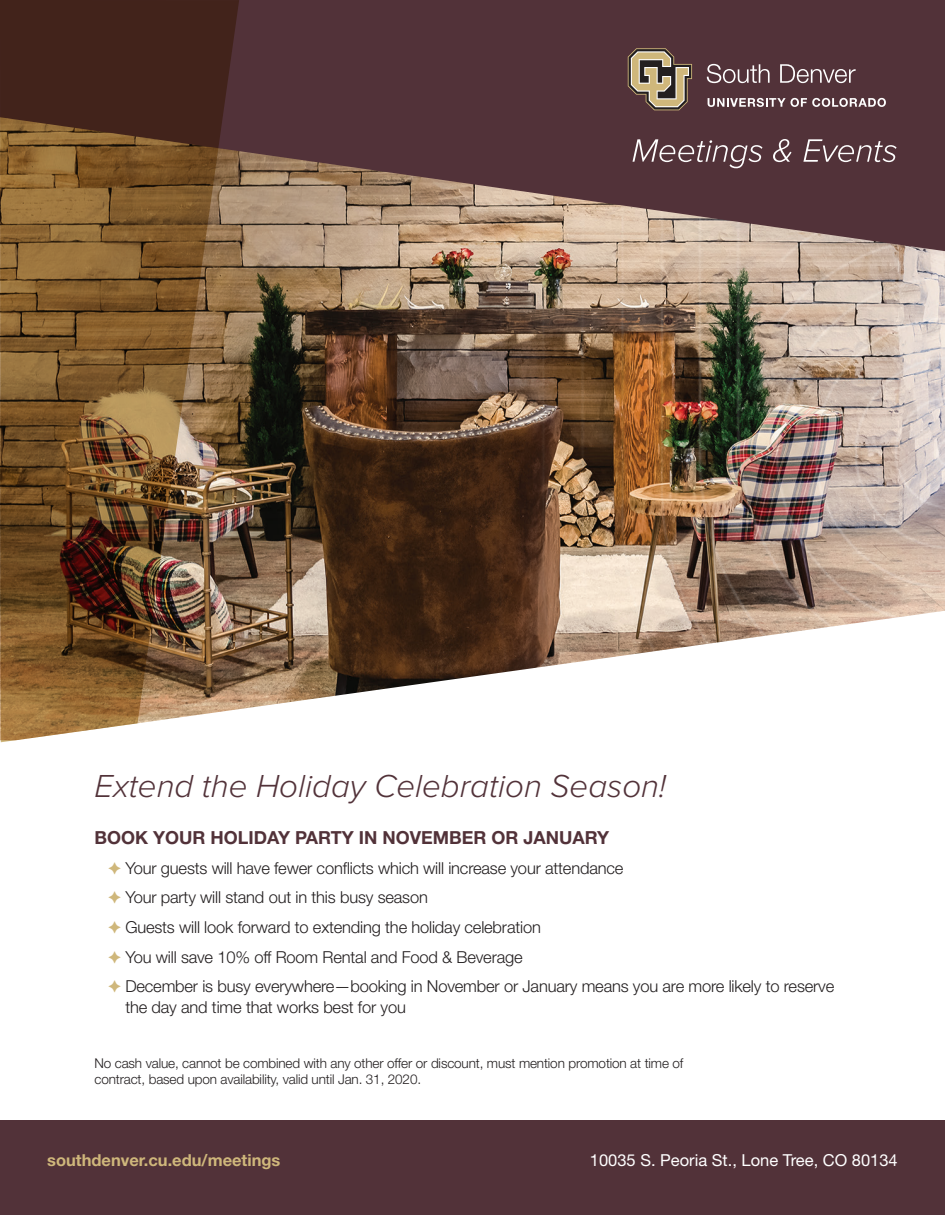
<style>
.page{position:relative;width:945px;height:1215px;background:#fff}
.page>*{position:absolute;margin:0;border:0;box-sizing:border-box;transform-origin:0 0}
.t1{font:italic 300 33px "Proxima Nova";color:#523239}
.t2{font:700 18px "Helvetica Neue LT Std";color:#523239}
.t3{font:300 16.5px/29.7px "Helvetica Neue LT Std";letter-spacing:-.01em;color:#231f20}
.t4{font:16.5px "Helvetica Neue LT Std";color:#fff}
.t5{font:700 16.5px "Helvetica Neue LT Std";color:#cfb77b}
.t6{font:300 13.5px/16.2px "Helvetica Neue LT Std";letter-spacing:-.01em;color:#231f20}
.s1{color:#cfb77b}
</style>
<div class="page">
<div style="left:0;top:0;width:945px;height:307px;background:#523239"></div>
<div style="left:0;top:1120px;width:945px;height:95px;background:#523239"></div>
<img style="left:239px;top:151px;width:706px;height:559px">
<svg style="left:633px;top:139px;width:264px;height:29px"></svg>
<svg style="left:628px;top:48px;width:64px;height:62px"></svg>
<svg style="left:707px;top:64px;width:63px;height:19px"></svg>
<svg style="left:780px;top:64px;width:76px;height:19px"></svg>
<svg style="left:708px;top:98px;width:178px;height:9px"></svg>
<img style="left:0;top:0;width:239px;height:742px">
<h1 class="t1" style="left:94px;top:771px;width:573px">Extend the Holiday Celebration Season!</h1>
<p class="t2" style="left:94px;top:827px;width:516px">BOOK YOUR HOLIDAY PARTY IN NOVEMBER OR JANUARY</p>
<p class="t3" style="left:108px;top:853px;width:728px"><span class="s1">✦</span> Your guests will have fewer conflicts which will increase your attendance<br><span class="s1">✦</span> Your party will stand out in this busy season<br><span class="s1">✦</span> Guests will look forward to extending the holiday celebration<br><span class="s1">✦</span> You will save 10% off Room Rental and Food &amp; Beverage<br><span class="s1">✦</span> December is busy everywhere—booking in November or January means you are more likely to reserve</p>
<p class="t3" style="left:125px;top:992px;width:282px">the day and time that works best for you</p>
<p class="t6" style="left:94px;top:1055px;width:590px">No cash value, cannot be combined with any other offer or discount, must mention promotion at time of contract, based upon availability, valid until Jan. 31, 2020.</p>
<p class="t5" style="left:47px;top:1150px;width:235px">southdenver.cu.edu/meetings</p>
<p class="t4" style="left:590px;top:1150px;width:309px">10035 S. Peoria St., Lone Tree, CO 80134</p>
</div>
